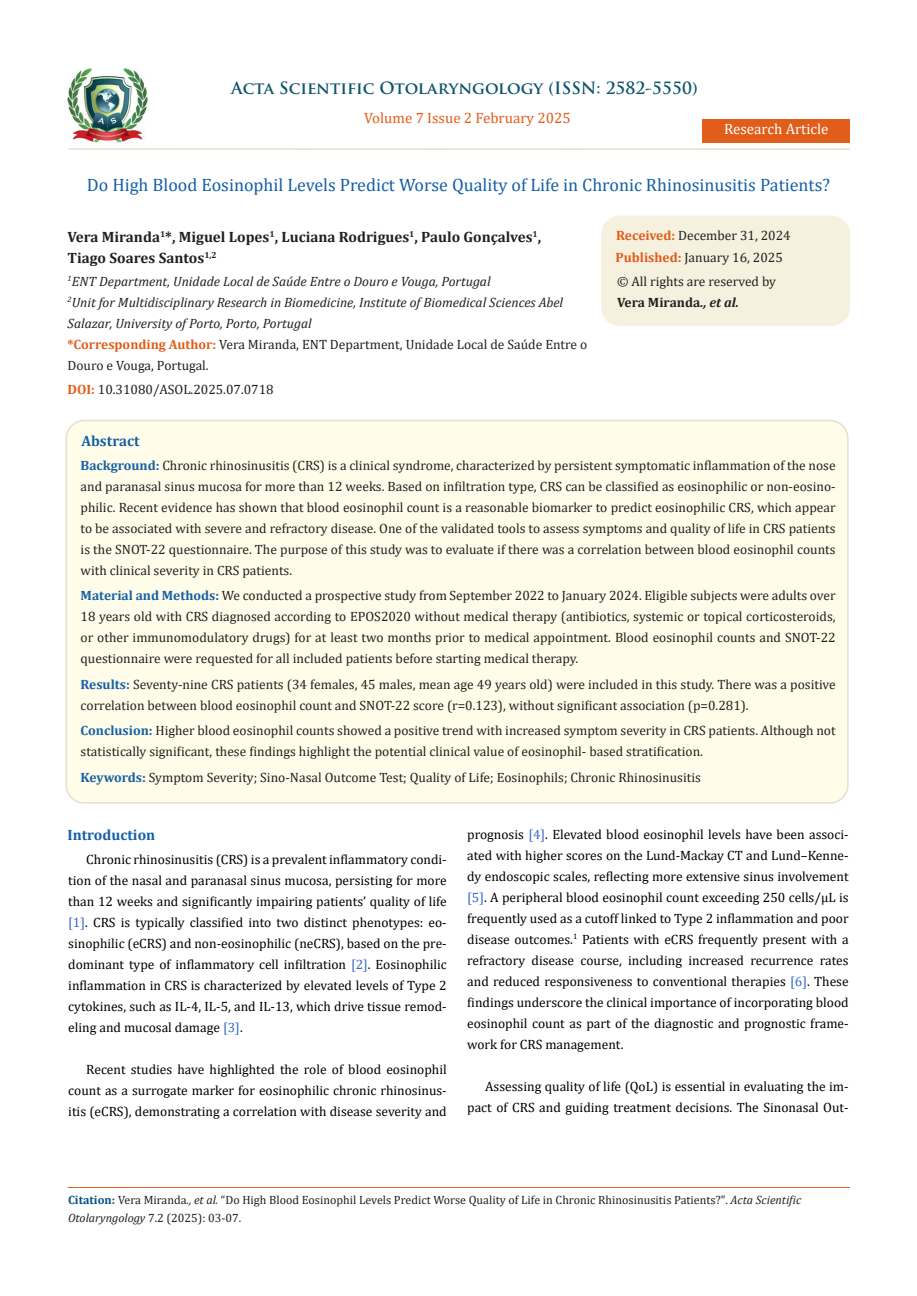
<style>
.page{position:relative;width:917px;height:1296px;background:#fff}
.page>*{position:absolute;margin:0;border:0;box-sizing:border-box;transform-origin:0 0}
.t1{font:18px "Cambria";color:#1560a6}
.t2{font:700 16.5px "Trajan Pro";color:#0e546a}
.t3{font:700 15px/21px "Cambria";color:#231f20}
.t4{font:15px "Cambria";color:#e05d1a}
.t5{font:700 15px "Cambria";color:#1560a6}
.t6{font:15px "Cambria";color:#fff}
.No_Spacing{font:13.5px/21px "Cambria";color:#231f20}
.t7{font:13.5px/21px "Cambria";color:#000;text-align:justify}
.t8{font:italic 13.5px/21px "Cambria";color:#231f20}
.t9{font:12px/18px "Cambria";color:#231f20}
.s1{font-weight:700;color:#e05d1a}
.s2{font-weight:700}
.s3{font-weight:700;font-style:italic}
.s4{font-weight:700;color:#1560a6}
.s5{color:#36c}
.s6{font-weight:700;color:#035089}
.s7{font-style:italic}
</style>
<div class="page">
<img style="left:67px;top:68px;width:81px;height:74px">
<div style="left:702px;top:119px;width:148px;height:23px;background:#e05d1a"></div>
<div style="left:602px;top:216px;width:247px;height:109px;background:#f6f0df;border-radius:18px"></div>
<div style="left:601px;top:216px;width:249px;height:110px;border:2px solid #f6f0df;border-radius:18px"></div>
<div style="left:66px;top:420px;width:781px;height:383px;background:#fffde9;border-radius:18px"></div>
<div style="left:65px;top:420px;width:783px;height:384px;border:2px solid #e5dfce;border-radius:18px"></div>
<hr style="left:68px;top:1187px;width:782px;height:1px;background:#e05d1a">
<hr style="left:68px;top:148px;width:782px;height:2px;background:#e5dfce">
<p class="t2" style="left:231px;top:77px;width:468px">Acta Scientific Otolaryngology (ISSN: 2582-5550)</p>
<p class="t4" style="left:364px;top:109px;width:208px">Volume 7 Issue 2 February 2025</p>
<p class="t6" style="left:724px;top:120px;width:106px">Research Article</p>
<p class="t1" style="left:87px;top:174px;width:744px">Do High Blood Eosinophil Levels Predict Worse Quality of Life in Chronic Rhinosinusitis Patients?</p>
<p class="t3" style="left:67px;top:225px;width:475px">Vera Miranda<sup>1</sup>*, Miguel Lopes<sup>1</sup>, Luciana Rodrigues<sup>1</sup>, Paulo Gonçalves<sup>1</sup>,<br>Tiago Soares Santos<sup>1,2</sup></p>
<p class="t8" style="left:67px;top:270px;width:424px"><sup>1</sup>ENT Department, Unidade Local de Saúde Entre o Douro e Vouga, Portugal</p>
<p class="t8" style="left:67px;top:291px;width:497px"><sup>2</sup>Unit for Multidisciplinary Research in Biomedicine, Institute of Biomedical Sciences Abel<br>Salazar, University of Porto, Porto, Portugal</p>
<p class="No_Spacing" style="left:67px;top:334px;width:521px"><span class="s1">*Corresponding Author:</span> Vera Miranda, ENT Department, Unidade Local de Saúde Entre o<br>Douro e Vouga, Portugal.</p>
<p class="No_Spacing" style="left:616px;top:224px;width:176px"><span class="s1">Received:</span> December 31, 2024</p>
<p class="No_Spacing" style="left:615px;top:247px;width:169px"><span class="s1">Published:</span> January 16, 2025</p>
<p class="No_Spacing" style="left:617px;top:271px;width:160px">© All rights are reserved by<br><span class="s2">Vera Miranda</span><span class="s3">., et al.</span></p>
<p class="No_Spacing" style="left:67px;top:378px;width:208px"><span class="s1">DOI:</span> 10.31080/ASOL.2025.07.0718</p>
<p class="t5" style="left:81px;top:430px;width:60px">Abstract</p>
<p class="No_Spacing" style="left:81px;top:455px;width:756px;text-align:justify"><span class="s4">Background:</span> Chronic rhinosinusitis (CRS) is a clinical syndrome, characterized by persistent symptomatic inflammation of the nose and paranasal sinus mucosa for more than 12 weeks. Based on infiltration type, CRS can be classified as eosinophilic or non-eosino&shy;philic. Recent evidence has shown that blood eosinophil count is a reasonable biomarker to predict eosinophilic CRS, which appear to be associated with severe and refractory disease. One of the validated tools to assess symptoms and quality of life in CRS patients is the SNOT-22 questionnaire. The purpose of this study was to evaluate if there was a correlation between blood eosinophil counts with clinical severity in CRS patients.</p>
<p class="No_Spacing" style="left:81px;top:585px;width:756px;text-align:justify"><span class="s4">Material and Methods:</span> We conducted a prospective study from September 2022 to January 2024. Eligible subjects were adults over 18 years old with CRS diagnosed according to EPOS2020 without medical therapy (antibiotics, systemic or topical corticosteroids, or other immunomodulatory drugs) for at least two months prior to medical appointment. Blood eosinophil counts and SNOT-22 questionnaire were requested for all included patients before starting medical therapy.</p>
<p class="No_Spacing" style="left:81px;top:674px;width:756px"><span class="s4">Results:</span> Seventy-nine CRS patients (34 females, 45 males, mean age 49 years old) were included in this study. There was a positive correlation between blood eosinophil count and SNOT-22 score (r=0.123), without significant association (p=0.281).</p>
<p class="No_Spacing" style="left:81px;top:720px;width:756px"><span class="s4">Conclusion:</span> Higher blood eosinophil counts showed a positive trend with increased symptom severity in CRS patients. Although not statistically significant, these findings highlight the potential clinical value of eosinophil- based stratification.</p>
<p class="No_Spacing" style="left:81px;top:767px;width:622px"><span class="s4">Keywords:</span> Symptom Severity; Sino-Nasal Outcome Test; Quality of Life; Eosinophils; Chronic Rhinosinusitis</p>
<p class="t5" style="left:67px;top:824px;width:89px">Introduction</p>
<p class="t7" style="left:68px;top:849px;width:380px;text-indent:18px">Chronic rhinosinusitis (CRS) is a prevalent inflammatory condi&shy;tion of the nasal and paranasal sinus mucosa, persisting for more than 12 weeks and significantly impairing patients’ quality of life <span class="s5">[1]</span>. CRS is typically classified into two distinct phenotypes: eo&shy;sinophilic (eCRS) and non-eosinophilic (neCRS), based on the pre&shy;dominant type of inflammatory cell infiltration <span class="s5">[2]</span>. Eosinophilic inflammation in CRS is characterized by elevated levels of Type 2 cytokines, such as IL-4, IL-5, and IL-13, which drive tissue remod&shy;eling and mucosal damage <span class="s5">[3]</span>.</p>
<p class="t7" style="left:68px;top:1059px;width:380px;text-indent:18px">Recent studies have highlighted the role of blood eosinophil count as a surrogate marker for eosinophilic chronic rhinosinus&shy;itis (eCRS), demonstrating a correlation with disease severity and</p>
<p class="t7" style="left:467px;top:823px;width:383px">prognosis <span class="s5">[4]</span>. Elevated blood eosinophil levels have been associ&shy;ated with higher scores on the Lund-Mackay CT and Lund–Kenne&shy;dy endoscopic scales, reflecting more extensive sinus involvement <span class="s5">[5]</span>. A peripheral blood eosinophil count exceeding 250 cells/μL is frequently used as a cutoff linked to Type 2 inflammation and poor disease outcomes.<sup>1</sup> Patients with eCRS frequently present with a refractory disease course, including increased recurrence rates and reduced responsiveness to conventional therapies <span class="s5">[6]</span>. These findings underscore the clinical importance of incorporating blood eosinophil count as part of the diagnostic and prognostic frame&shy;work for CRS management.</p>
<p class="t7" style="left:467px;top:1075px;width:383px;text-align:right">Assessing quality of life (QoL) is essential in evaluating the im&shy;pact of CRS and guiding treatment decisions. The Sinonasal Out-</p>
<p class="t9" style="left:68px;top:1191px;width:734px"><span class="s6">Citation:</span> Vera Miranda<span class="s7">., et al.</span> “Do High Blood Eosinophil Levels Predict Worse Quality of Life in Chronic Rhinosinusitis Patients?". <span class="s7">Acta Scientific<br>Otolaryngology</span> 7.2 (2025): 03-07.</p>
</div>
